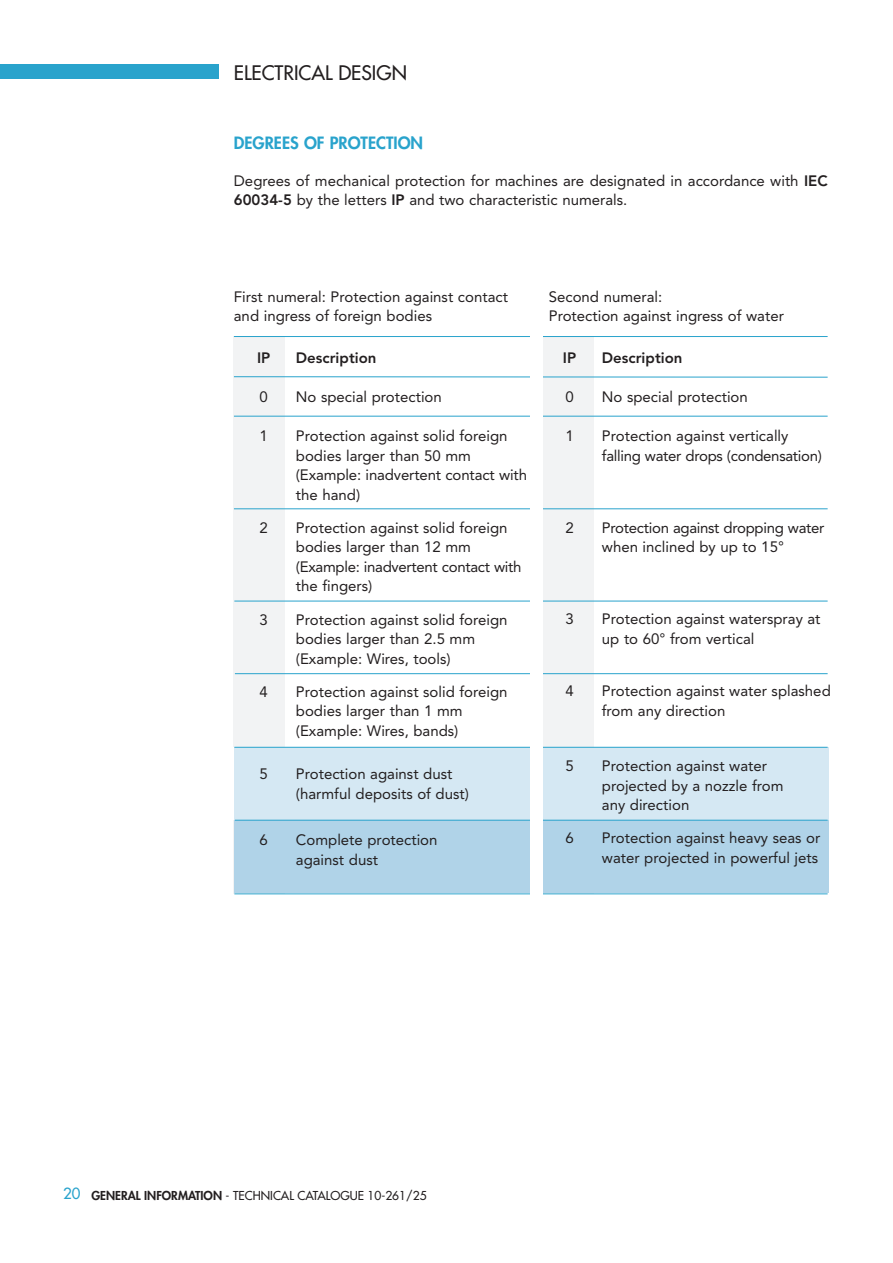
<style>
.page{position:relative;width:893px;height:1263px;background:#fff}
.page>*{position:absolute;margin:0;border:0;box-sizing:border-box;transform-origin:0 0}
.t1{font:500 19.5px "Futura Std";color:#231f20}
.t2{font:800 16.5px "Futura Std";color:#29a3cc}
.texto{font:15px/19.5px "Avenir LT Std";color:#231f20}
.texto-2{font:15px/19.5px "Avenir LT Std";letter-spacing:-.02em;color:#231f20}
.texto_corpo{font:800 15px "Avenir LT Std";color:#231f20}
.t3{font:500 12px "Futura Std";color:#231f20}
.s1{font-weight:800}
.s2{font-size:15px;color:#29a3cc}
</style>
<div class="page">
<div style="left:0;top:64px;width:219px;height:15px;background:#29a3cc"></div>
<div style="left:234px;top:747px;width:594px;height:73px;background:#d5e8f3"></div>
<div style="left:234px;top:820px;width:594px;height:73px;background:#b0d3e8"></div>
<div style="left:543px;top:336px;width:51px;height:411px;background:#f2f3f4"></div>
<div style="left:234px;top:337px;width:51px;height:410px;background:#f2f3f4"></div>
<hr style="left:234px;top:336px;width:594px;height:1px;background:#29a3cc">
<svg style="left:233px;top:376px;width:595px;height:2px"></svg>
<hr style="left:234px;top:416px;width:594px;height:1px;background:#29a3cc">
<hr style="left:234px;top:508px;width:594px;height:1px;background:#29a3cc">
<hr style="left:234px;top:601px;width:594px;height:1px;background:#29a3cc">
<hr style="left:235px;top:673px;width:593px;height:1px;background:#29a3cc">
<hr style="left:234px;top:893px;width:302px;height:1px;background:#29a3cc">
<hr style="left:539px;top:893px;width:289px;height:1px;background:#29a3cc">
<hr style="left:234px;top:747px;width:594px;height:1px;background:#29a3cc">
<hr style="left:235px;top:820px;width:593px;height:1px;background:#29a3cc">
<div style="left:530px;top:280px;width:13px;height:872px;background:#fff"></div>
<p class="t1" style="left:234px;top:60px;width:175px">ELECTRICAL DESIGN</p>
<p class="t2" style="left:234px;top:132px;width:191px">DEGREES OF PROTECTION</p>
<p class="texto" style="left:234px;top:172px;width:595px;line-height:18.8px">Degrees of mechanical protection for machines are designated in accordance with <span class="s1">IEC<br>60034-5</span> by the letters <span class="s1">IP</span> and two characteristic numerals.</p>
<p class="texto" style="left:234px;top:287px;width:276px;line-height:18.8px">First numeral: Protection against contact and ingress of foreign bodies</p>
<p class="texto_corpo" style="left:257px;top:349px;width:15px">IP</p>
<p class="texto_corpo" style="left:296px;top:349px;width:82px">Description</p>
<p class="texto" style="left:259px;top:388px;width:10px">0</p>
<p class="texto" style="left:296px;top:388px;width:147px">No special protection</p>
<p class="texto" style="left:259px;top:427px;width:10px">1</p>
<p class="texto" style="left:296px;top:427px;width:233px">Protection against solid foreign bodies larger than 50 mm (Example: inadvertent contact with the hand)</p>
<p class="texto" style="left:259px;top:518px;width:10px">2</p>
<p class="texto" style="left:296px;top:518px;width:227px">Protection against solid foreign bodies larger than 12 mm (Example: inadvertent contact with the fingers)</p>
<p class="texto" style="left:259px;top:610px;width:10px">3</p>
<p class="texto" style="left:296px;top:610px;width:213px">Protection against solid foreign bodies larger than 2.5 mm (Example: Wires, tools)</p>
<p class="texto" style="left:259px;top:682px;width:10px">4</p>
<p class="texto" style="left:296px;top:682px;width:213px">Protection against solid foreign bodies larger than 1 mm (Example: Wires, bands)</p>
<p class="texto" style="left:259px;top:764px;width:10px">5</p>
<p class="texto" style="left:296px;top:764px;width:175px">Protection against dust (harmful deposits of dust)</p>
<p class="texto" style="left:259px;top:830px;width:10px">6</p>
<p class="texto" style="left:296px;top:830px;width:143px">Complete protection</p>
<p class="texto" style="left:296px;top:850px;width:84px">against dust</p>
<p class="texto" style="left:549px;top:287px;width:115px">Second numeral:</p>
<p class="texto" style="left:549px;top:306px;width:237px">Protection against ingress of water</p>
<p class="texto_corpo" style="left:563px;top:349px;width:15px">IP</p>
<p class="texto_corpo" style="left:602px;top:349px;width:82px">Description</p>
<p class="texto" style="left:565px;top:387px;width:10px">0</p>
<p class="texto" style="left:602px;top:387px;width:147px">No special protection</p>
<p class="texto" style="left:565px;top:426px;width:10px">1</p>
<p class="texto-2" style="left:602px;top:426px;width:222px">Protection against vertically falling water drops (condensation)</p>
<p class="texto" style="left:566px;top:518px;width:10px">2</p>
<p class="texto-2" style="left:602px;top:518px;width:224px">Protection against dropping water when inclined by up to 15°</p>
<p class="texto" style="left:565px;top:609px;width:10px">3</p>
<p class="texto" style="left:602px;top:609px;width:220px">Protection against waterspray at up to 60° from vertical</p>
<p class="texto" style="left:565px;top:681px;width:10px">4</p>
<p class="texto" style="left:602px;top:681px;width:230px">Protection against water splashed from any direction</p>
<p class="texto" style="left:565px;top:756px;width:10px">5</p>
<p class="texto" style="left:602px;top:756px;width:183px">Protection against water projected by a nozzle from any direction</p>
<p class="texto" style="left:565px;top:828px;width:10px">6</p>
<p class="texto" style="left:602px;top:828px;width:220px">Protection against heavy seas or water projected in powerful jets</p>
<p class="t3" style="left:63px;top:1187px;width:365px"><span class="s2">20</span> <span class="s1">GENERAL INFORMATION</span> - TECHNICAL CATALOGUE 10-261/25</p>
</div>
